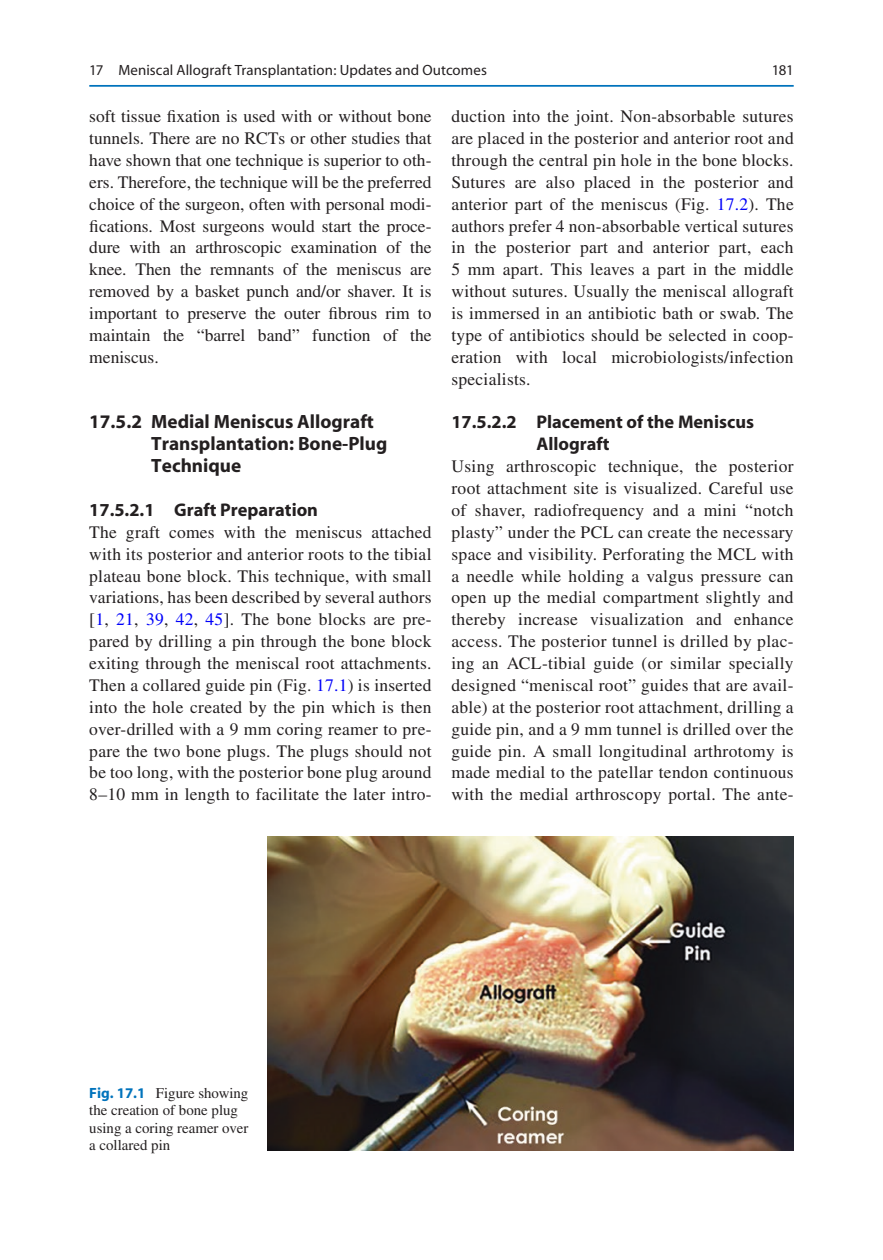
<style>
.page{position:relative;width:883px;height:1260px;background:#fff}
.page>*{position:absolute;margin:0;border:0;box-sizing:border-box;transform-origin:0 0}
.t1{font:700 19.25px/21.9px "Pkvdkv Myriad";color:#231f20}
.t2{font:700 18.38px/21.9px "Pkvdkv Myriad";color:#231f20}
.t3{font:17.5px/21.9px "Klqdsk Times";letter-spacing:.015em;color:#231f20;text-align:justify}
.t4{font:14.88px/17.5px "Klqdsk Times";color:#231f20}
.t5{font:14.88px "Njmmtb Myriad";letter-spacing:.005em;color:#231f20}
.t6{font:14.88px "Nkdqkp Myriad";color:#231f20}
.s1{color:#0000fa}
.s2{font-family:"Pkvdkv Myriad";font-weight:700;color:#0073bc}
</style>
<div class="page">
<img style="left:268px;top:836px;width:526px;height:314px">
<hr style="left:89px;top:85px;width:705px;height:2px;background:#0073bc">
<p class="t5" style="left:89px;top:63px;width:399px">17 Meniscal Allograft Transplantation: Updates and Outcomes</p>
<p class="t6" style="left:772px;top:63px;width:23px">181</p>
<p class="t3" style="left:89px;top:105px;width:344px">soft tissue fixation is used with or without bone tunnels. There are no RCTs or other studies that have shown that one technique is superior to oth&shy;ers. Therefore, the technique will be the preferred choice of the surgeon, often with personal modi&shy;fications. Most surgeons would start the proce&shy;dure with an arthroscopic examination of the knee. Then the remnants of the meniscus are removed by a basket punch and/or shaver. It is important to preserve the outer fibrous rim to maintain the “barrel band” function of the meniscus.</p>
<p class="t1" style="left:151px;top:412px;width:238px;text-indent:-62px">17.5.2 Medial Meniscus Allograft<br>Transplantation: Bone-Plug<br>Technique</p>
<p class="t2" style="left:89px;top:500px;width:230px">17.5.2.1 Graft Preparation</p>
<p class="t3" style="left:89px;top:521px;width:344px">The graft comes with the meniscus attached with its posterior and anterior roots to the tibial plateau bone block. This technique, with small variations, has been described by several authors [<span class="s1">1</span>, <span class="s1">21</span>, <span class="s1">39</span>, <span class="s1">42</span>, <span class="s1">45</span>]. The bone blocks are pre&shy;pared by drilling a pin through the bone block exiting through the meniscal root attachments.<br>Then a collared guide pin (Fig. <span class="s1">17.1</span>) is inserted into the hole created by the pin which is then over-drilled with a 9 mm coring reamer to pre&shy;pare the two bone plugs. The plugs should not be too long, with the posterior bone plug around 8–10 mm in length to facilitate the later intro-</p>
<p class="t3" style="left:451px;top:105px;width:344px">duction into the joint. Non-absorbable sutures are placed in the posterior and anterior root and through the central pin hole in the bone blocks.<br>Sutures are also placed in the posterior and anterior part of the meniscus (Fig. <span class="s1">17.2</span>). The authors prefer 4 non-absorbable vertical sutures in the posterior part and anterior part, each 5 mm apart. This leaves a part in the middle without sutures. Usually the meniscal allograft is immersed in an antibiotic bath or swab. The type of antibiotics should be selected in coop&shy;eration with local microbiologists/infection specialists.</p>
<p class="t2" style="left:536px;top:412px;width:219px;text-indent:-85px">17.5.2.2 Placement of the Meniscus<br>Allograft</p>
<p class="t3" style="left:451px;top:455px;width:344px">Using arthroscopic technique, the posterior root attachment site is visualized. Careful use of shaver, radiofrequency and a mini “notch plasty” under the PCL can create the necessary space and visibility. Perforating the MCL with a needle while holding a valgus pressure can open up the medial compartment slightly and thereby increase visualization and enhance access. The posterior tunnel is drilled by plac&shy;ing an ACL-tibial guide (or similar specially designed “meniscal root” guides that are avail&shy;able) at the posterior root attachment, drilling a guide pin, and a 9 mm tunnel is drilled over the guide pin. A small longitudinal arthrotomy is made medial to the patellar tendon continuous with the medial arthroscopy portal. The ante-</p>
<p class="t4" style="left:89px;top:1084px;width:161px"><span class="s2">Fig. 17.1</span> Figure showing the creation of bone plug using a coring reamer over a collared pin</p>
</div>
